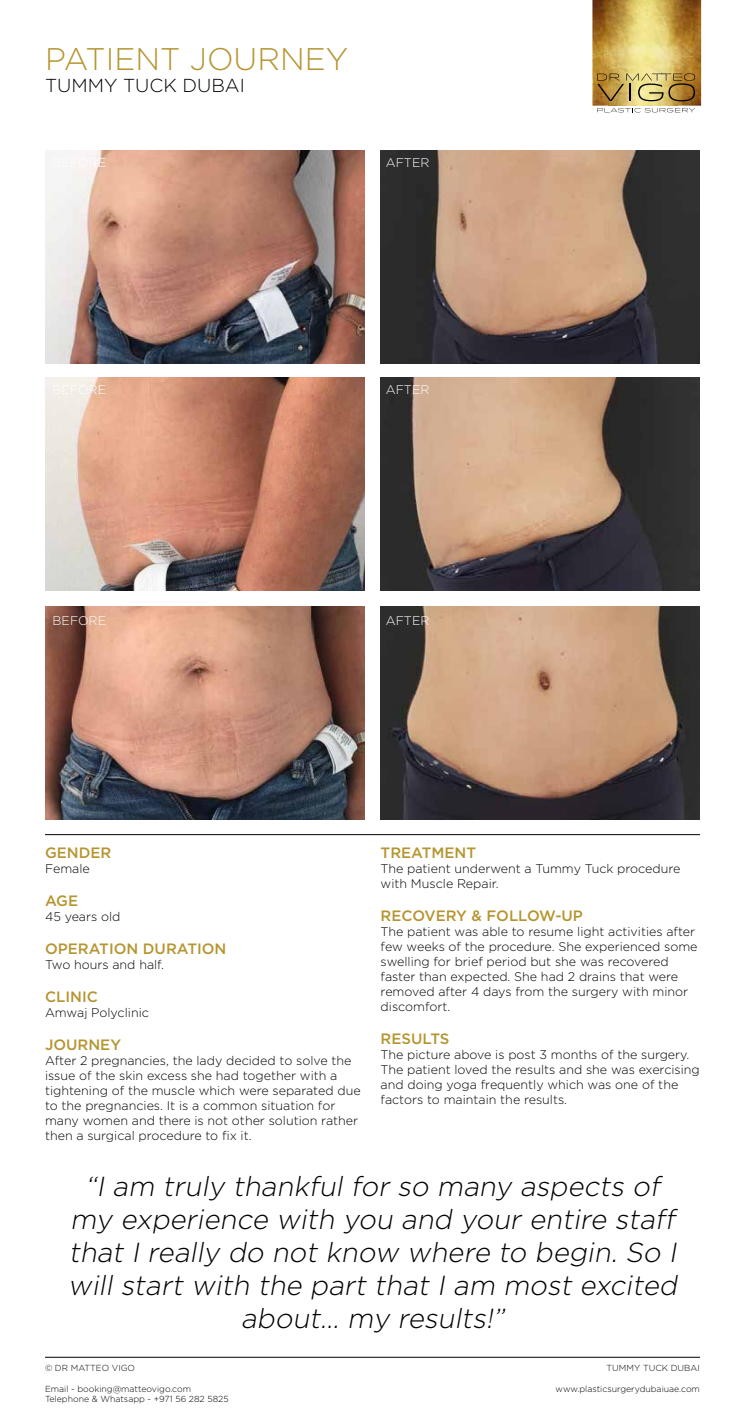
<style>
.page{position:relative;width:745px;height:1418px;background:#fff}
.page>*{position:absolute;margin:0;border:0;box-sizing:border-box;transform-origin:0 0}
.t1{font:300 31.25px "Gotham";color:#b59530}
.t2{font:italic 300 27.5px/33px "Gotham";color:#000;text-align:center}
.t3{font:300 18.75px "Gotham";color:#000}
.t4{font:500 15px "Gotham";color:#b59530}
.t5{font:300 12.5px/15px "Gotham";color:#000}
.t6{font:300 12.5px "Gotham";color:#fff}
.t7{font:300 8.75px/10.5px "Gotham";color:#000}
</style>
<div class="page">
<hr style="left:45px;top:1356px;width:654px;height:1px;background:#000">
<img style="left:592px;top:0;width:108px;height:106px">
<img style="left:608px;top:0;width:69px;height:106px">
<svg style="left:597px;top:108px;width:97px;height:4px"></svg>
<svg style="left:597px;top:73px;width:97px;height:28px;background:#b29851"></svg>
<hr style="left:45px;top:834px;width:654px;height:1px;background:#000">
<img style="left:380px;top:377px;width:319px;height:214px">
<img style="left:380px;top:606px;width:319px;height:213px">
<img style="left:380px;top:150px;width:319px;height:214px">
<img style="left:45px;top:377px;width:319px;height:214px">
<img style="left:45px;top:606px;width:319px;height:213px">
<img style="left:45px;top:150px;width:319px;height:214px">
<h1 class="t1" style="left:45px;top:40px;width:304px">PATIENT JOURNEY</h1>
<h3 class="t3" style="left:45px;top:74px;width:201px">TUMMY TUCK DUBAI</h3>
<p class="t6" style="left:385px;top:155px;width:45px">AFTER</p>
<p class="t6" style="left:385px;top:382px;width:45px">AFTER</p>
<p class="t6" style="left:53px;top:613px;width:55px">BEFORE</p>
<p class="t6" style="left:385px;top:613px;width:45px">AFTER</p>
<p class="t4" style="left:45px;top:844px;width:68px">GENDER</p>
<p class="t5" style="left:45px;top:861px;width:46px">Female</p>
<p class="t4" style="left:45px;top:892px;width:34px">AGE</p>
<p class="t5" style="left:45px;top:909px;width:77px">45 years old</p>
<p class="t4" style="left:45px;top:940px;width:183px">OPERATION DURATION</p>
<p class="t5" style="left:45px;top:957px;width:120px">Two hours and half.</p>
<p class="t4" style="left:45px;top:988px;width:54px">CLINIC</p>
<p class="t5" style="left:45px;top:1005px;width:105px">Amwaj Polyclinic</p>
<p class="t4" style="left:45px;top:1036px;width:77px">JOURNEY</p>
<p class="t5" style="left:45px;top:1053px;width:317px">After 2 pregnancies, the lady decided to solve the issue of the skin excess she had together with a tightening of the muscle which were separated due to the pregnancies. It is a common situation for many women and there is not other solution rather then a surgical procedure to fix it.</p>
<h2 class="t2" style="left:68px;top:1169px;width:616px">“I am truly thankful for so many aspects of my experience with you and your entire staff that I really do not know where to begin. So I will start with the part that I am most excited about… my results!”</h2>
<p class="t4" style="left:380px;top:844px;width:97px">TREATMENT</p>
<p class="t5" style="left:380px;top:861px;width:301px">The patient underwent a Tummy Tuck procedure with Muscle Repair.</p>
<p class="t4" style="left:380px;top:907px;width:204px">RECOVERY &amp; FOLLOW-UP</p>
<p class="t5" style="left:380px;top:924px;width:318px">The patient was able to resume light activities after few weeks of the procedure. She experienced some swelling for brief period but she was recovered faster than expected. She had 2 drains that were removed after 4 days from the surgery with minor discomfort.</p>
<p class="t4" style="left:380px;top:1030px;width:70px">RESULTS</p>
<p class="t5" style="left:380px;top:1047px;width:320px">The picture above is post 3 months of the surgery.<br>The patient loved the results and she was exercising and doing yoga frequently which was one of the factors to maintain the results.</p>
<p class="t7" style="left:45px;top:1362px;width:91px">© DR MATTEO VIGO</p>
<p class="t7" style="left:45px;top:1383px;width:185px">Email - booking@matteovigo.com<br>Telephone &amp; Whatsapp - +971 56 282 5825</p>
<p class="t7" style="left:606px;top:1362px;width:95px">TUMMY TUCK DUBAI</p>
<p class="t7" style="left:555px;top:1383px;width:146px">www.plasticsurgerydubaiuae.com</p>
</div>
